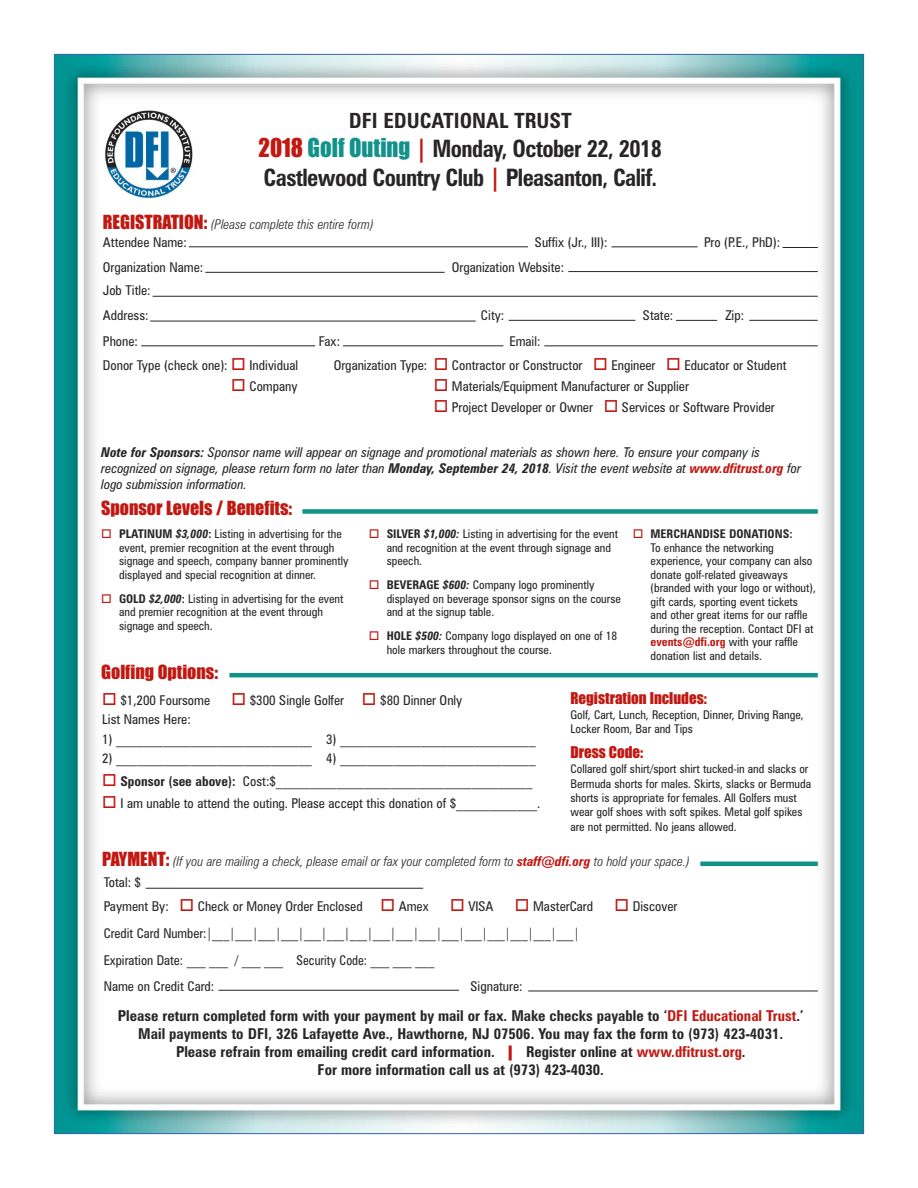
<style>
.page{position:relative;width:918px;height:1188px;background:#fff}
.page>*{position:absolute;margin:0;border:0;box-sizing:border-box;transform-origin:0 0}
.t1{font:700 condensed 24px/28.8px "Zurich BT";letter-spacing:-.025em;color:#272526;scale:.95 1}
.t2{font:700 condensed 21px "Zurich BT";color:#272526}
.t3{font:18px "Impact";color:#c01912}
.t4{font:700 condensed 15px/18px "Zurich BT";color:#272526;text-align:center}
.t5{font:15px "Impact";color:#c01912}
.t6{font:condensed 13.5px/24px "Zurich BT";color:#272526}
.t7{font:italic condensed 13.5px/16.2px "Zurich BT";color:#272526}
.t8{font:italic 300 condensed 13.5px "Zurich BT";color:#272526}
.t9{font:condensed 12px/13.5px "Zurich BT";color:#272526}
.s1{font-family:"Impact";font-weight:400;font-stretch:normal;color:#c01912}
.s2{font-family:"Impact";font-weight:400;font-stretch:normal;color:#13918b}
.s3{color:#c01912}
.s4{font-family:"Impact";font-weight:400;font-style:normal;font-stretch:normal;font-size:18px;color:#c01912}
.s5{font-weight:700}
.s6{font-weight:700;color:#c01912}
.s7{font-weight:700;font-style:italic}
.s8{font-stretch:normal;color:#c01912}
</style>
<div class="page">
<img style="left:56px;top:56px;width:806px;height:1076px">
<div style="left:302px;top:509px;width:516px;height:5px;background:#13918b"></div>
<hr style="left:700px;top:862px;width:118px;height:4px;background:#13918b">
<hr style="left:146px;top:888px;width:277px;height:1px;background:#272526">
<hr style="left:218px;top:990px;width:241px;height:1px;background:#272526">
<hr style="left:528px;top:991px;width:290px;height:1px;background:#272526">
<hr style="left:568px;top:271px;width:250px;height:1px;background:#272526">
<hr style="left:205px;top:272px;width:240px;height:1px;background:#272526">
<hr style="left:150px;top:321px;width:326px;height:1px;background:#272526">
<hr style="left:509px;top:320px;width:126px;height:1px;background:#272526">
<hr style="left:676px;top:320px;width:41px;height:1px;background:#272526">
<hr style="left:141px;top:345px;width:174px;height:1px;background:#272526">
<hr style="left:343px;top:345px;width:160px;height:1px;background:#272526">
<hr style="left:544px;top:345px;width:274px;height:1px;background:#272526">
<hr style="left:189px;top:246px;width:339px;height:1px;background:#272526">
<hr style="left:612px;top:246px;width:86px;height:1px;background:#272526">
<hr style="left:749px;top:320px;width:69px;height:1px;background:#272526">
<hr style="left:783px;top:247px;width:35px;height:1px;background:#272526">
<hr style="left:153px;top:296px;width:665px;height:1px;background:#272526">
<hr style="left:230px;top:673px;width:588px;height:4px;background:#13918b">
<div style="left:101px;top:106px;width:93px;height:97px;background:#fff"></div>
<img style="left:105px;top:110px;width:88px;height:89px">
<h2 class="t2" style="left:349px;top:113px;width:224px">DFI EDUCATIONAL TRUST</h2>
<h1 class="t1" style="left:259px;top:136px;width:426px"><span class="s1">2018</span> <span class="s2">Golf Outing</span> <span class="s3">|</span> Monday, October 22, 2018<br>Castlewood Country Club <span class="s3">|</span> Pleasanton, Calif.</h1>
<p class="t8" style="left:103px;top:219px;width:272px"><span class="s4">REGISTRATION:</span> (Please complete this entire form)</p>
<p class="t6" style="left:103px;top:231px;width:85px">Attendee Name:</p>
<p class="t6" style="left:535px;top:231px;width:74px">Suffix (Jr., III):</p>
<p class="t6" style="left:704px;top:231px;width:78px">Pro (P.E., PhD):</p>
<p class="t6" style="left:103px;top:257px;width:102px">Organization Name:</p>
<p class="t6" style="left:452px;top:257px;width:114px">Organization Website:</p>
<p class="t6" style="left:103px;top:278px;width:49px;line-height:25.5px">Job Title:<br>Address:</p>
<p class="t6" style="left:481px;top:305px;width:25px">City:</p>
<p class="t6" style="left:643px;top:305px;width:32px">State:</p>
<p class="t6" style="left:725px;top:305px;width:20px">Zip:</p>
<p class="t6" style="left:103px;top:330px;width:37px">Phone:</p>
<p class="t6" style="left:319px;top:330px;width:23px">Fax:</p>
<p class="t6" style="left:509px;top:330px;width:33px">Email:</p>
<p class="t6" style="left:103px;top:355px;width:197px">Donor Type (check one): <span class="s3">□</span> Individual</p>
<p class="t6" style="left:334px;top:355px;width:454px">Organization Type: <span class="s3">□</span> Contractor or Constructor <span class="s3">□</span> Engineer <span class="s3">□</span> Educator or Student</p>
<p class="t6" style="left:231px;top:376px;width:68px"><span class="s3">□</span> Company</p>
<p class="t6" style="left:434px;top:376px;width:257px"><span class="s3">□</span> Materials/Equipment Manufacturer or Supplier</p>
<p class="t6" style="left:434px;top:397px;width:343px"><span class="s3">□</span> Project Developer or Owner <span class="s3">□</span> Services or Software Provider</p>
<p class="t7" style="left:101px;top:445px;width:701px"><span class="s5">Note for Sponsors:</span> Sponsor name will appear on signage and promotional materials as shown here. To ensure your company is recognized on signage, please return form no later than <span class="s5">Monday, September 24, 2018</span>. Visit the event website at <span class="s6">www.dfitrust.org</span> for logo submission information.</p>
<h3 class="t3" style="left:101px;top:498px;width:192px">Sponsor Levels / Benefits:</h3>
<p class="t9" style="left:119px;top:528px;width:231px;text-indent:-18px"><span class="s3">□</span> <span class="s5">PLATINUM</span> <span class="s7">$3,000</span><span class="s5">:</span> Listing in advertising for the event, premier recognition at the event through signage and speech, company banner prominently displayed and special recognition at dinner.</p>
<p class="t9" style="left:119px;top:593px;width:226px;text-indent:-18px"><span class="s3">□</span> <span class="s5">GOLD</span> <span class="s7">$2,000</span><span class="s5">:</span> Listing in advertising for the event and premier recognition at the event through signage and speech.</p>
<p class="t9" style="left:387px;top:528px;width:233px;text-indent:-18px"><span class="s3">□</span> <span class="s5">SILVER</span> <span class="s7">$1,000:</span> Listing in advertising for the event and recognition at the event through signage and speech.</p>
<p class="t9" style="left:387px;top:579px;width:236px;text-indent:-18px"><span class="s3">□</span> <span class="s5">BEVERAGE</span> <span class="s7">$600:</span> Company logo prominently displayed on beverage sponsor signs on the course and at the signup table.</p>
<p class="t9" style="left:387px;top:630px;width:232px;text-indent:-18px"><span class="s3">□</span> <span class="s5">HOLE</span> <span class="s7">$500:</span> Company logo displayed on one of 18 hole markers throughout the course.</p>
<p class="t5" style="left:570px;top:690px;width:138px">Registration Includes:</p>
<p class="t9" style="left:570px;top:709px;width:235px;line-height:14.4px">Golf, Cart, Lunch, Reception, Dinner, Driving Range,<br>Locker Room, Bar and Tips</p>
<p class="t5" style="left:570px;top:744px;width:74px">Dress Code:</p>
<p class="t9" style="left:570px;top:763px;width:242px;line-height:14.4px">Collared golf shirt/sport shirt tucked-in and slacks or Bermuda shorts for males. Skirts, slacks or Bermuda shorts is appropriate for females. All Golfers must wear golf shoes with soft spikes. Metal golf spikes are not permitted. No jeans allowed.</p>
<p class="t9" style="left:651px;top:528px;width:167px;text-indent:-18px"><span class="s3">□</span> <span class="s5">MERCHANDISE DONATIONS:<br></span>To enhance the networking experience, your company can also donate golf-related giveaways (branded with your logo or without), gift cards, sporting event tickets and other great items for our raffle during the reception. Contact DFI at <span class="s6">events@dfi.org</span> with your raffle donation list and details.</p>
<h3 class="t3" style="left:101px;top:662px;width:118px">Golfing Options:</h3>
<p class="t6" style="left:102px;top:689px;width:109px"><span class="s3">□</span> $1,200 Foursome</p>
<p class="t6" style="left:232px;top:689px;width:232px"><span class="s3">□</span> $300 Single Golfer <span class="s3">□</span> $80 Dinner Only</p>
<p class="t6" style="left:102px;top:709px;width:90px">List Names Here:</p>
<p class="t6" style="left:102px;top:728px;width:435px">1) _____________________________ 3) _____________________________</p>
<p class="t6" style="left:102px;top:748px;width:435px">2) _____________________________ 4) _____________________________</p>
<p class="t6" style="left:102px;top:770px;width:432px"><span class="s3">□</span> <span class="s5">Sponsor (see above):</span> Cost:$______________________________________</p>
<p class="t6" style="left:102px;top:793px;width:440px"><span class="s3">□</span> I am unable to attend the outing. Please accept this donation of $____________.</p>
<p class="t8" style="left:102px;top:856px;width:589px"><span class="s4">PAYMENT:</span> (If you are mailing a check, please email or fax your completed form to <span class="s6">staff@dfi.org</span> to hold your space.)</p>
<p class="t6" style="left:104px;top:872px;width:327px">Total: $<br>Payment By: <span class="s3">□</span> Check or Money Order Enclosed <span class="s3">□</span> Amex</p>
<p class="t6" style="left:450px;top:896px;width:45px"><span class="s3">□</span> VISA</p>
<p class="t6" style="left:515px;top:896px;width:80px"><span class="s3">□</span> MasterCard</p>
<p class="t6" style="left:615px;top:896px;width:64px"><span class="s3">□</span> Discover</p>
<p class="t6" style="left:104px;top:921px;width:477px;line-height:27px">Credit Card Number:|___|___|___|___|___|___|___|___|___|___|___|___|___|___|___|___|<br>Expiration Date: ___ ___ / ___ ___ Security Code: ___ ___ ___</p>
<p class="t6" style="left:104px;top:975px;width:112px">Name on Credit Card:</p>
<p class="t6" style="left:470px;top:975px;width:54px">Signature:</p>
<p class="t4" style="left:118px;top:1008px;width:687px">Please return completed form with your payment by mail or fax. Make checks payable to ‘<span class="s3">DFI Educational Trust</span>.’ Mail payments to DFI, 326 Lafayette Ave., Hawthorne, NJ 07506. You may fax the form to (973) 423-4031.<br>Please refrain from emailing credit card information. <span class="s8">|</span> Register online at <span class="s3">www.dfitrust.org</span>.<br>For more information call us at (973) 423-4030.</p>
</div>
